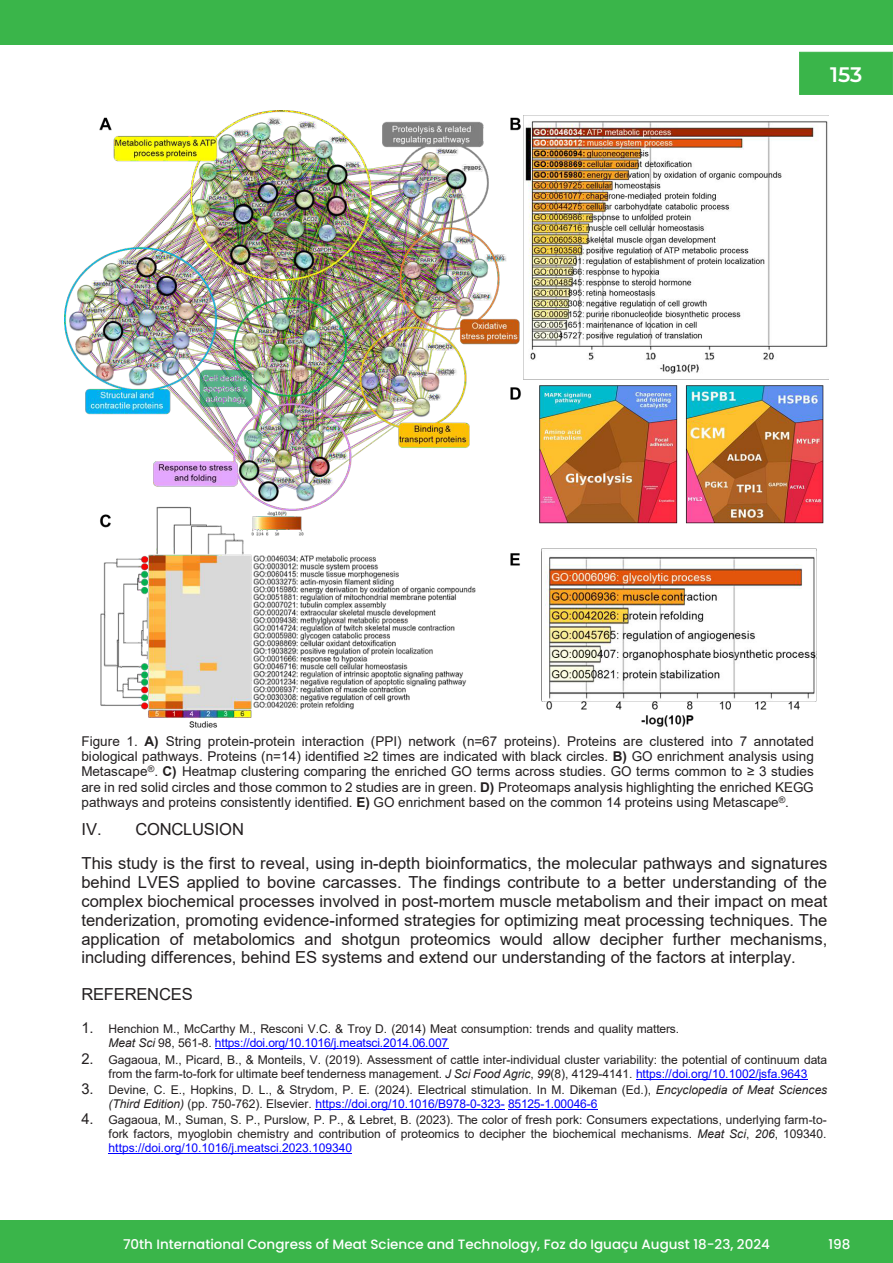
<style>
.page{position:relative;width:893px;height:1263px;background:#fff}
.page>*{position:absolute;margin:0;border:0;box-sizing:border-box;transform-origin:0 0}
.Session_Abstrats_1{font:600 21px "Montserrat";color:#fff}
.t1{font:16.5px/18.9px "Arial";color:#231f20}
.t2{font:13.5px/15.5px "Arial";letter-spacing:.005em;color:#231f20;text-align:justify}
.t3{font:500 13.5px "Poppins";color:#fff}
.t4{font:12px/13.8px "Arial";letter-spacing:-.005em;color:#231f20}
.s1{font-weight:700}
.s2{font-size:15px}
.s3{font-style:italic}
.s4{color:#00f}
</style>
<div class="page">
<div style="left:0;top:0;width:893px;height:45px;background:#3ab54a"></div>
<div style="left:0;top:1220px;width:893px;height:43px;background:#3ab54a"></div>
<div style="left:799px;top:52px;width:94px;height:43px;background:#3ab54a;border:1px solid #3ab54a"></div>
<hr style="left:215px;top:1048px;width:233px;height:1px;background:#00f">
<hr style="left:636px;top:1079px;width:171px;height:1px;background:#00f">
<hr style="left:315px;top:1109px;width:190px;height:1px;background:#00f">
<hr style="left:508px;top:1109px;width:89px;height:1px;background:#00f">
<hr style="left:109px;top:1153px;width:243px;height:1px;background:#00f">
<img style="left:65px;top:111px;width:763px;height:616px">
<p class="Session_Abstrats_1" style="left:830px;top:59px;width:34px">153</p>
<p class="t2" style="left:81px;top:733px;width:734px">Figure 1. <span class="s1">A)</span> String protein-protein interaction (PPI) network (n=67 proteins). Proteins are clustered into 7 annotated biological pathways. Proteins (n=14) identified ≥2 times are indicated with black circles. <span class="s1">B)</span> GO enrichment analysis using Metascape<sup>®</sup>. <span class="s1">C)</span> Heatmap clustering comparing the enriched GO terms across studies. GO terms common to ≥ 3 studies are in red solid circles and those common to 2 studies are in green. <span class="s1">D)</span> Proteomaps analysis highlighting the enriched KEGG pathways and proteins consistently identified. <span class="s1">E)</span> GO enrichment based on the common 14 proteins using Metascape<sup>®</sup>.</p>
<p class="t1" style="left:81px;top:812px;width:747px;line-height:33.9px">IV. CONCLUSION<br>This study is the first to reveal, using in-depth bioinformatics, the molecular pathways and signatures</p>
<p class="t1" style="left:81px;top:872px;width:748px;text-align:justify">behind LVES applied to bovine carcasses. The findings contribute to a better understanding of the complex biochemical processes involved in post-mortem muscle metabolism and their impact on meat tenderization, promoting evidence-informed strategies for optimizing meat processing techniques. The application of metabolomics and shotgun proteomics would allow decipher further mechanisms, including differences, behind ES systems and extend our understanding of the factors at interplay.</p>
<p class="t1" style="left:81px;top:984px;width:113px">REFERENCES</p>
<p class="t4" style="left:109px;top:1022px;width:572px;text-indent:-27px"><span class="s2">1.</span> Henchion M., McCarthy M., Resconi V.C. &amp; Troy D. (2014) Meat consumption: trends and quality matters.<br><span class="s3">Meat Sci</span> 98, 561-8. <span class="s4">https://doi.org/10.1016/j.meatsci.2014.06.007</span></p>
<p class="t4" style="left:109px;top:1052px;width:720px;text-indent:-27px"><span class="s2">2.</span> Gagaoua, M., Picard, B., &amp; Monteils, V. (2019). Assessment of cattle inter-individual cluster variability: the potential of continuum data from the farm-to-fork for ultimate beef tenderness management. <span class="s3">J Sci Food Agric</span>, <span class="s3">99</span>(8), 4129-4141. <span class="s4">https://doi.org/10.1002/jsfa.9643</span></p>
<p class="t4" style="left:109px;top:1083px;width:720px;text-indent:-27px"><span class="s2">3.</span> Devine, C. E., Hopkins, D. L., &amp; Strydom, P. E. (2024). Electrical stimulation. In M. Dikeman (Ed.), <span class="s3">Encyclopedia of Meat Sciences (Third Edition)</span> (pp. 750-762). Elsevier. <span class="s4">https://doi.org/10.1016/B978-0-323- 85125-1.00046-6</span></p>
<p class="t4" style="left:109px;top:1113px;width:720px;text-align:justify;text-indent:-27px"><span class="s2">4.</span> Gagaoua, M., Suman, S. P., Purslow, P. P., &amp; Lebret, B. (2023). The color of fresh pork: Consumers expectations, underlying farm-to&shy;fork factors, myoglobin chemistry and contribution of proteomics to decipher the biochemical mechanisms. <span class="s3">Meat Sci</span>, <span class="s3">206</span>, 109340. <span class="s4">https://doi.org/10.1016/j.meatsci.2023.109340</span></p>
<p class="t3" style="left:123px;top:1236px;width:648px">70th International Congress of Meat Science and Technology, Foz do Iguaçu August 18-23, 2024</p>
<p class="t3" style="left:828px;top:1236px;width:23px">198</p>
</div>
